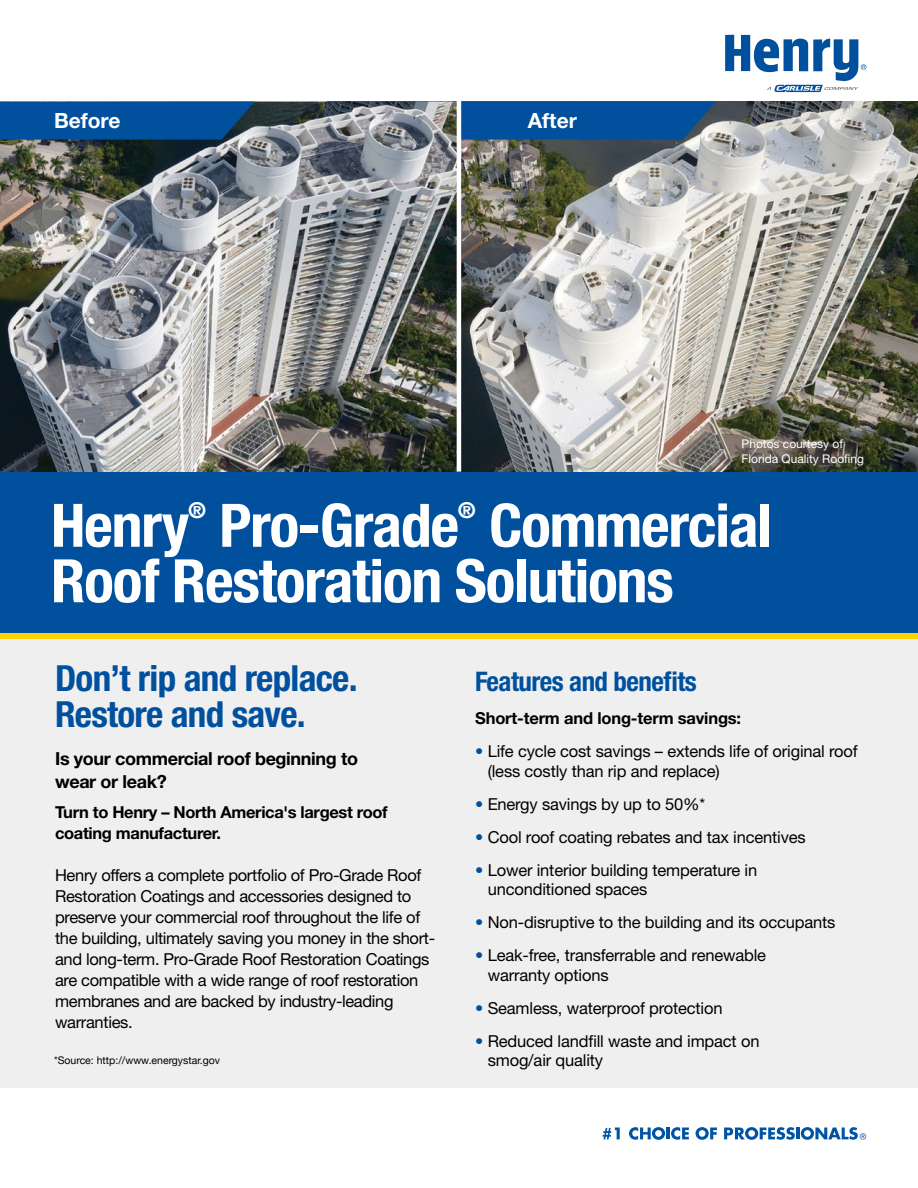
<style>
.page{position:relative;width:918px;height:1188px;background:#fff}
.page>*{position:absolute;margin:0;border:0;box-sizing:border-box;transform-origin:0 0}
.t1{font:700 condensed 60px/55.5px "Helvetica Neue";letter-spacing:-.02em;color:#fff}
.t2{font:700 condensed 36px/36px "Helvetica Neue";letter-spacing:-.02em;color:#00509e}
.t3{font:700 condensed 27px "Helvetica Neue";letter-spacing:-.02em;color:#00509e}
.t4{font:700 condensed 21.9px "Helvetica Neue";color:#fff}
.t5{font:700 21px "Helvetica Neue";color:#fff}
.t6{font:700 18px/22.5px "Helvetica Neue";letter-spacing:-.02em;color:#000}
.t7{font:16.5px/21px "Helvetica Neue";letter-spacing:-.01em;color:#000}
.t8{font:700 16.5px/21px "Helvetica Neue";letter-spacing:-.02em;color:#000}
.t9{font:12px/14.4px "Helvetica Neue";color:#fff}
.t10{font:300 condensed 10.5px "Helvetica Neue";color:#fff}
.t11{font:10.5px "Helvetica Neue";color:#000}
.s1{color:#00509e}
</style>
<div class="page">
<svg style="left:725px;top:35px;width:141px;height:57px"></svg>
<img style="left:461px;top:102px;width:457px;height:370px">
<img style="left:0;top:102px;width:457px;height:370px">
<div style="left:0;top:607px;width:918px;height:482px;background:#efeff0"></div>
<div style="left:0;top:1088px;width:918px;height:100px;background:#fff"></div>
<svg style="left:603px;top:1128px;width:17px;height:11px"></svg>
<svg style="left:629px;top:1127px;width:60px;height:13px"></svg>
<svg style="left:696px;top:1127px;width:21px;height:13px"></svg>
<svg style="left:724px;top:1127px;width:142px;height:13px"></svg>
<div style="left:0;top:472px;width:918px;height:162px;background:#00509e"></div>
<div style="left:0;top:634px;width:918px;height:5px;background:#ffd200"></div>
<svg style="left:0;top:102px;width:255px;height:38px"></svg>
<svg style="left:461px;top:102px;width:255px;height:38px"></svg>
<p class="t5" style="left:54px;top:107px;width:68px">Before</p>
<p class="t5" style="left:528px;top:107px;width:50px">After</p>
<p class="t9" style="left:742px;top:437px;width:124px">Photos courtesy of<br>Florida Quality Roofing</p>
<h1 class="t1" style="left:51px;top:494px;width:140px">Henry</h1>
<h3 class="t4" style="left:188px;top:492px;width:20px">®</h3>
<h1 class="t1" style="left:219px;top:494px;width:241px">Pro-Grade</h1>
<h3 class="t4" style="left:458px;top:492px;width:20px">®</h3>
<h1 class="t1" style="left:51px;top:494px;width:723px;text-indent:438px">Commercial<br>Roof Restoration Solutions</h1>
<p class="t10" style="left:51px;top:512px;width:156px">Photos courtesy of Florida Quality Roofing</p>
<h2 class="t2" style="left:55px;top:660px;width:304px">Don’t rip and replace.<br>Restore and save.</h2>
<p class="t6" style="left:55px;top:747px;width:304px">Is your commercial roof beginning to wear or leak?</p>
<p class="t8" style="left:55px;top:801px;width:334px">Turn to Henry – North America's largest roof coating manufacturer.</p>
<p class="t7" style="left:55px;top:864px;width:382px">Henry offers a complete portfolio of Pro-Grade Roof Restoration Coatings and accessories designed to preserve your commercial roof throughout the life of the building, ultimately saving you money in the short&shy;and long-term. Pro-Grade Roof Restoration Coatings are compatible with a wide range of roof restoration membranes and are backed by industry-leading warranties.</p>
<p class="t11" style="left:54px;top:1053px;width:168px">*Source: http://www.energystar.gov</p>
<h3 class="t3" style="left:475px;top:665px;width:223px">Features and benefits</h3>
<p class="t8" style="left:475px;top:708px;width:268px">Short-term and long-term savings:</p>
<p class="t7" style="left:488px;top:741px;width:371px;line-height:19.5px;text-indent:-13px"><span class="s1">•</span> Life cycle cost savings – extends life of original roof (less costly than rip and replace)</p>
<p class="t7" style="left:475px;top:793px;width:232px"><span class="s1">•</span> Energy savings by up to 50%*</p>
<p class="t7" style="left:475px;top:826px;width:332px"><span class="s1">•</span> Cool roof coating rebates and tax incentives</p>
<p class="t7" style="left:488px;top:860px;width:271px;line-height:19.5px;text-indent:-13px"><span class="s1">•</span> Lower interior building temperature in unconditioned spaces</p>
<p class="t7" style="left:475px;top:912px;width:362px"><span class="s1">•</span> Non-disruptive to the building and its occupants</p>
<p class="t7" style="left:488px;top:945px;width:280px;line-height:19.5px;text-indent:-13px"><span class="s1">•</span> Leak-free, transferrable and renewable warranty options</p>
<p class="t7" style="left:475px;top:997px;width:249px"><span class="s1">•</span> Seamless, waterproof protection</p>
<p class="t7" style="left:488px;top:1031px;width:273px;line-height:19.5px;text-indent:-13px"><span class="s1">•</span> Reduced landfill waste and impact on smog/air quality</p>
</div>
